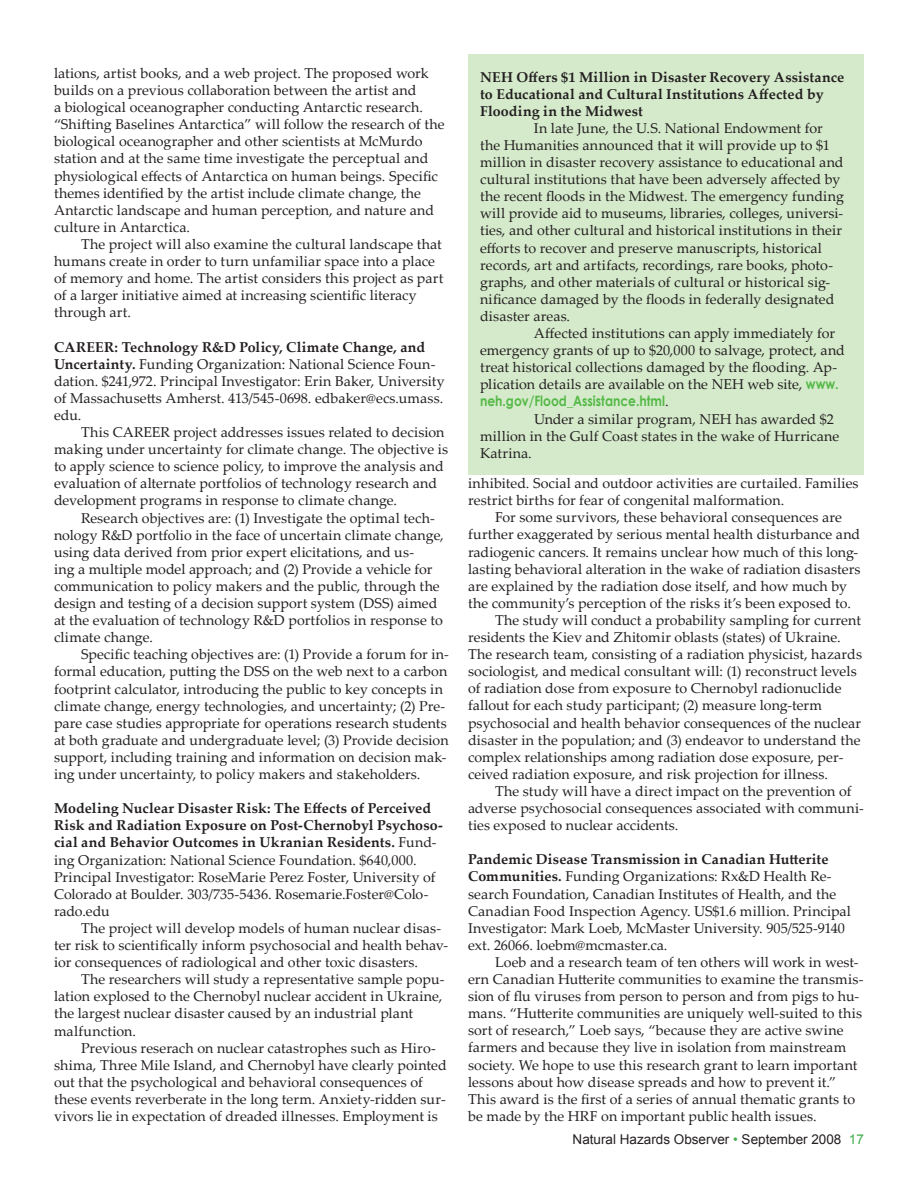
<style>
.page{position:relative;width:918px;height:1188px;background:#fff}
.page>*{position:absolute;margin:0;border:0;box-sizing:border-box;transform-origin:0 0}
.t1{font:14.25px/17.1px "Palatino Linotype";letter-spacing:.005em;color:#231f20}
.t2{font:700 14.25px/17.1px "Palatino Linotype";letter-spacing:.01em;color:#231f20}
.t3{font:700 14.25px "Century Gothic";color:#55b947;scale:.86 1}
.t4{font:13.5px "Arial";color:#231f20}
.s1{font-weight:700}
.s2{font-family:"Century Gothic";font-weight:700;color:#55b947}
.s3{font-family:"Palatino Linotype";font-weight:400;color:#231f20}
.s4{color:#41ad49}
</style>
<div class="page">
<div style="left:468px;top:54px;width:396px;height:420px;background:#d5eacb"></div>
<p class="t1" style="left:54px;top:64px;width:392px">lations, artist books, and a web project. The proposed work builds on a previous collaboration between the artist and<br>a biological oceanographer conducting Antarctic research. “Shifting Baselines Antarctica” will follow the research of the biological oceanographer and other scientists at McMurdo station and at the same time investigate the perceptual and physiological effects of Antarctica on human beings. Specific themes identified by the artist include climate change, the Antarctic landscape and human perception, and nature and culture in Antarctica.</p>
<p class="t1" style="left:54px;top:235px;width:391px;text-indent:27px">The project will also examine the cultural landscape that humans create in order to turn unfamiliar space into a place of memory and home. The artist considers this project as part of a larger initiative aimed at increasing scientific literacy through art.</p>
<p class="t1" style="left:54px;top:338px;width:392px"><span class="s1">CAREER: Technology R&amp;D Policy, Climate Change, and Uncertainty.</span> Funding Organization: National Science Foun&shy;dation. $241,972. Principal Investigator: Erin Baker, University of Massachusetts Amherst. 413/545-0698. edbaker@ecs.umass. edu.</p>
<p class="t1" style="left:54px;top:423px;width:396px;text-indent:27px">This CAREER project addresses issues related to decision making under uncertainty for climate change. The objective is to apply science to science policy, to improve the analysis and evaluation of alternate portfolios of technology research and development programs in response to climate change.</p>
<p class="t1" style="left:54px;top:509px;width:391px;text-indent:27px">Research objectives are: (1) Investigate the optimal tech&shy;nology R&amp;D portfolio in the face of uncertain climate change, using data derived from prior expert elicitations, and us-<br>ing a multiple model approach; and (2) Provide a vehicle for communication to policy makers and the public, through the design and testing of a decision support system (DSS) aimed at the evaluation of technology R&amp;D portfolios in response to climate change.</p>
<p class="t1" style="left:54px;top:645px;width:397px;text-indent:27px">Specific teaching objectives are: (1) Provide a forum for in&shy;formal education, putting the DSS on the web next to a carbon footprint calculator, introducing the public to key concepts in climate change, energy technologies, and uncertainty; (2) Pre&shy;pare case studies appropriate for operations research students at both graduate and undergraduate level; (3) Provide decision support, including training and information on decision mak&shy;ing under uncertainty, to policy makers and stakeholders.</p>
<p class="t1" style="left:54px;top:799px;width:390px"><span class="s1">Modeling Nuclear Disaster Risk: The Effects of Perceived Risk and Radiation Exposure on Post-Chernobyl Psychoso&shy;cial and Behavior Outcomes in Ukranian Residents.</span> Fund&shy;ing Organization: National Science Foundation. $640,000.<br>Principal Investigator: RoseMarie Perez Foster, University of Colorado at Boulder. 303/735-5436. Rosemarie.Foster@Colo&shy;rado.edu</p>
<p class="t1" style="left:54px;top:919px;width:396px;text-indent:27px">The project will develop models of human nuclear disas&shy;ter risk to scientifically inform psychosocial and health behav&shy;ior consequences of radiological and other toxic disasters.</p>
<p class="t1" style="left:54px;top:970px;width:392px;text-indent:27px">The researchers will study a representative sample popu&shy;lation explosed to the Chernobyl nuclear accident in Ukraine, the largest nuclear disaster caused by an industrial plant malfunction.</p>
<p class="t1" style="left:54px;top:1039px;width:394px;text-indent:27px">Previous reserach on nuclear catastrophes such as Hiro&shy;shima, Three Mile Island, and Chernobyl have clearly pointed out that the psychological and behavioral consequences of these events reverberate in the long term. Anxiety-ridden sur&shy;vivors lie in expectation of dreaded illnesses. Employment is</p>
<p class="t2" style="left:480px;top:68px;width:366px">NEH Offers $1 Million in Disaster Recovery Assistance to Educational and Cultural Institutions Affected by<br>Flooding in the Midwest</p>
<p class="t1" style="left:480px;top:119px;width:365px;text-indent:54px">In late June, the U.S. National Endowment for the Humanities announced that it will provide up to $1 million in disaster recovery assistance to educational and cultural institutions that have been adversely affected by the recent floods in the Midwest. The emergency funding will provide aid to museums, libraries, colleges, universi&shy;ties, and other cultural and historical institutions in their efforts to recover and preserve manuscripts, historical records, art and artifacts, recordings, rare books, photo&shy;graphs, and other materials of cultural or historical sig&shy;nificance damaged by the floods in federally designated disaster areas.</p>
<p class="t1" style="left:480px;top:324px;width:366px;text-indent:54px">Affected institutions can apply immediately for emergency grants of up to $20,000 to salvage, protect, and treat historical collections damaged by the flooding. Ap&shy;plication details are available on the NEH web site, <span class="s2">www.</span></p>
<p class="t3" style="left:480px;top:390px;width:221px">neh.gov/Flood_Assistance.html<span class="s3">.</span></p>
<p class="t1" style="left:480px;top:410px;width:361px;text-indent:54px">Under a similar program, NEH has awarded $2 million in the Gulf Coast states in the wake of Hurricane<br>Katrina.</p>
<p class="t1" style="left:468px;top:474px;width:392px">inhibited. Social and outdoor activities are curtailed. Families restrict births for fear of congenital malformation.</p>
<p class="t1" style="left:495px;top:508px;width:348px">For some survivors, these behavioral consequences are</p>
<p class="t1" style="left:468px;top:526px;width:394px">further exaggerated by serious mental health disturbance and</p>
<p class="t1" style="left:468px;top:543px;width:392px">radiogenic cancers. It remains unclear how much of this long-</p>
<p class="t1" style="left:468px;top:560px;width:394px">lasting behavioral alteration in the wake of radiation disasters</p>
<p class="t1" style="left:468px;top:577px;width:381px">are explained by the radiation dose itself, and how much by</p>
<p class="t1" style="left:468px;top:594px;width:384px">the community’s perception of the risks it’s been exposed to.</p>
<p class="t1" style="left:495px;top:611px;width:368px">The study will conduct a probability sampling for current</p>
<p class="t1" style="left:468px;top:628px;width:374px">residents the Kiev and Zhitomir oblasts (states) of Ukraine.</p>
<p class="t1" style="left:468px;top:645px;width:396px">The research team, consisting of a radiation physicist, hazards</p>
<p class="t1" style="left:468px;top:662px;width:390px">sociologist, and medical consultant will: (1) reconstruct levels</p>
<p class="t1" style="left:468px;top:679px;width:375px">of radiation dose from exposure to Chernobyl radionuclide</p>
<p class="t1" style="left:468px;top:697px;width:356px">fallout for each study participant; (2) measure long-term</p>
<p class="t1" style="left:468px;top:714px;width:395px">psychosocial and health behavior consequences of the nuclear</p>
<p class="t1" style="left:468px;top:731px;width:394px">disaster in the population; and (3) endeavor to understand the</p>
<p class="t1" style="left:468px;top:748px;width:377px">complex relationships among radiation dose exposure, per-</p>
<p class="t1" style="left:468px;top:765px;width:362px">ceived radiation exposure, and risk projection for illness.</p>
<p class="t1" style="left:495px;top:782px;width:358px">The study will have a direct impact on the prevention of</p>
<p class="t1" style="left:468px;top:799px;width:397px">adverse psychosocial consequences associated with communi-</p>
<p class="t1" style="left:468px;top:816px;width:212px">ties exposed to nuclear accidents.</p>
<p class="t1" style="left:468px;top:850px;width:385px"><span class="s1">Pandemic Disease Transmission in Canadian Hutterite Communities.</span> Funding Organizations: Rx&amp;D Health Re&shy;search Foundation, Canadian Institutes of Health, and the Canadian Food Inspection Agency. US$1.6 million. Principal Investigator: Mark Loeb, McMaster University. 905/525-9140 ext. 26066. loebm@mcmaster.ca.</p>
<p class="t1" style="left:468px;top:953px;width:397px;text-indent:27px">Loeb and a research team of ten others will work in west&shy;ern Canadian Hutterite communities to examine the transmis&shy;sion of flu viruses from person to person and from pigs to hu&shy;mans. “Hutterite communities are uniquely well-suited to this sort of research,” Loeb says, “because they are active swine farmers and because they live in isolation from mainstream society. We hope to use this research grant to learn important lessons about how disease spreads and how to prevent it.” This award is the first of a series of annual thematic grants to be made by the HRF on important public health issues.</p>
<p class="t4" style="left:573px;top:1130px;width:293px">Natural Hazards Observer <span class="s4">•</span> September 2008 <span class="s4">17</span></p>
</div>
